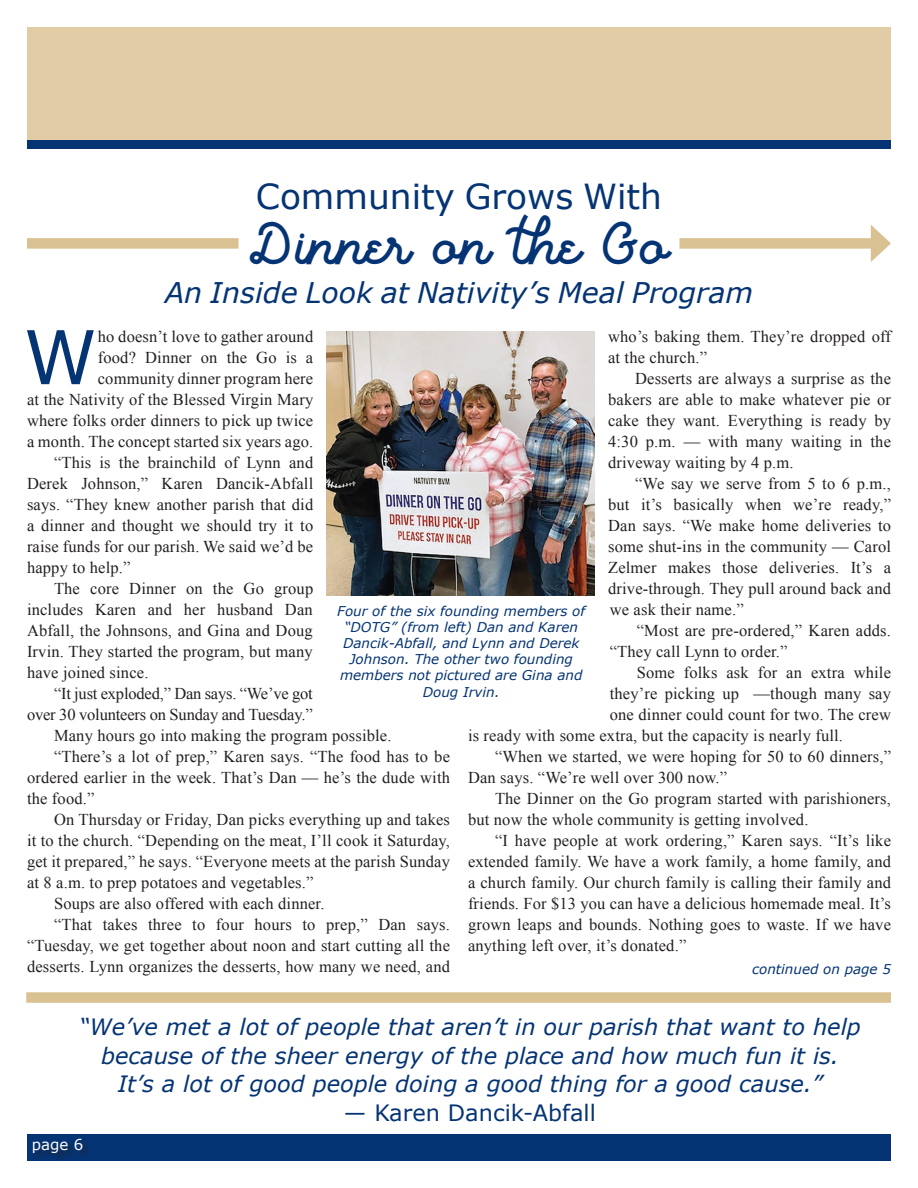
<style>
.page{position:relative;width:918px;height:1188px;background:#fff}
.page>*{position:absolute;margin:0;border:0;box-sizing:border-box;transform-origin:0 0}
.Single_Drop{font:74.25px "Verdana";color:#053474}
.t1{font:45px "Vanillate";color:#053474}
.t2{font:34.5px "Verdana";color:#053474}
.Subtitle{font:italic 28.5px "Verdana";color:#053474}
.Pull_Quote{font:italic 22.5px/28.5px "Verdana";color:#053474;text-align:center}
.Pull_Quote-2{font:22.5px "Verdana";color:#053474}
.Body{font:16.5px/21px "Times New Roman";letter-spacing:.01em;color:#231f20;text-align:justify}
.Single_Drop-2{font:16.5px/21px "Times New Roman";letter-spacing:.01em;color:#231f20;text-align:right}
.Body-2{font:16.5px/21px "Times New Roman";letter-spacing:-.01em;color:#231f20;text-align:right}
.t3{font:15px "Verdana";color:#fff}
.t4{font:italic 13.5px/16.2px "Verdana";color:#053474;text-align:center}
</style>
<div class="page">
<div style="left:27px;top:1134px;width:864px;height:27px;background:#053474"></div>
<div style="left:34px;top:1139px;width:57px;height:23px;background:#231f20;opacity:.65"></div>
<div style="left:27px;top:27px;width:864px;height:114px;background:#e1cca5"></div>
<div style="left:27px;top:140px;width:864px;height:8px;background:#053474"></div>
<div style="left:27px;top:238px;width:211px;height:11px;background:#dac192"></div>
<div style="left:680px;top:238px;width:199px;height:11px;background:#dac192"></div>
<svg style="left:871px;top:225px;width:20px;height:37px"></svg>
<div style="left:26px;top:992px;width:865px;height:11px;background:#dac192"></div>
<img style="left:327px;top:331px;width:267px;height:265px">
<p class="t2" style="left:256px;top:174px;width:408px">Community Grows With</p>
<p class="t1" style="left:250px;top:222px;width:420px">Dinner on the Go</p>
<p class="Subtitle" style="left:165px;top:275px;width:590px">An Inside Look at Nativity’s Meal Program</p>
<p class="Single_Drop" style="left:24px;top:310px;width:75px">W</p>
<p class="Single_Drop-2" style="left:27px;top:326px;width:288px">ho doesn’t love to gather around<br>food? Dinner on the Go is a community dinner program here<br>at the Nativity of the Blessed Virgin Mary where folks order dinners to pick up twice a month. The concept started six years ago.</p>
<p class="Body" style="left:27px;top:452px;width:288px;text-indent:27px">“This is the brainchild of Lynn and Derek Johnson,” Karen Dancik-Abfall says. “They knew another parish that did a dinner and thought we should try it to raise funds for our parish. We said we’d be happy to help.”</p>
<p class="Body" style="left:27px;top:578px;width:288px;text-indent:27px">The core Dinner on the Go group includes Karen and her husband Dan Abfall, the Johnsons, and Gina and Doug Irvin. They started the program, but many have joined since.</p>
<p class="Body-2" style="left:27px;top:683px;width:287px">“It just exploded,” Dan says. “We’ve got over 30 volunteers on Sunday and Tuesday.”</p>
<p class="Body" style="left:54px;top:725px;width:339px">Many hours go into making the program possible.</p>
<p class="Body" style="left:27px;top:746px;width:425px;text-indent:27px">“There’s a lot of prep,” Karen says. “The food has to be ordered earlier in the week. That’s Dan — he’s the dude with the food.”</p>
<p class="Body" style="left:27px;top:809px;width:425px;text-indent:27px">On Thursday or Friday, Dan picks everything up and takes it to the church. “Depending on the meat, I’ll cook it Saturday, get it prepared,” he says. “Everyone meets at the parish Sunday at 8 a.m. to prep potatoes and vegetables.”</p>
<p class="Body" style="left:54px;top:893px;width:272px">Soups are also offered with each dinner.</p>
<p class="Body" style="left:27px;top:914px;width:425px;text-indent:27px">“That takes three to four hours to prep,” Dan says. “Tuesday, we get together about noon and start cutting all the desserts. Lynn organizes the desserts, how many we need, and</p>
<p class="Body" style="left:608px;top:326px;width:284px">who’s baking them. They’re dropped off at the church.”</p>
<p class="Body" style="left:608px;top:368px;width:284px;text-indent:27px">Desserts are always a surprise as the bakers are able to make whatever pie or cake they want. Everything is ready by 4:30 p.m. — with many waiting in the driveway waiting by 4 p.m.</p>
<p class="Body" style="left:608px;top:473px;width:284px;text-indent:27px">“We say we serve from 5 to 6 p.m., but it’s basically when we’re ready,” Dan says. “We make home deliveries to some shut-ins in the community — Carol Zelmer makes those deliveries. It’s a drive-through. They pull around back and we ask their name.”</p>
<p class="Body" style="left:610px;top:620px;width:283px;text-indent:27px">“Most are pre-ordered,” Karen adds. “They call Lynn to order.”</p>
<p class="Body" style="left:637px;top:662px;width:256px">Some folks ask for an extra while</p>
<p class="Body" style="left:610px;top:683px;width:283px">they’re picking up —though many say</p>
<p class="Body" style="left:610px;top:704px;width:283px">one dinner could count for two. The crew</p>
<p class="Body" style="left:468px;top:725px;width:377px">is ready with some extra, but the capacity is nearly full.</p>
<p class="Body" style="left:468px;top:746px;width:425px;text-indent:27px">“When we started, we were hoping for 50 to 60 dinners,”<br>Dan says. “We’re well over 300 now.”</p>
<p class="Body" style="left:468px;top:788px;width:425px;text-indent:27px">The Dinner on the Go program started with parishioners, but now the whole community is getting involved.</p>
<p class="Body" style="left:468px;top:830px;width:425px;text-indent:27px">“I have people at work ordering,” Karen says. “It’s like extended family. We have a work family, a home family, and a church family. Our church family is calling their family and friends. For $13 you can have a delicious homemade meal. It’s grown leaps and bounds. Nothing goes to waste. If we have anything left over, it’s donated.”</p>
<p class="t4" style="left:337px;top:603px;width:249px">Four of the six founding members of “DOTG” (from left) Dan and Karen<br>Dancik-Abfall, and Lynn and Derek<br>Johnson. The other two founding members not pictured are Gina and<br>Doug Irvin.</p>
<p class="t4" style="left:752px;top:961px;width:140px">continued on page 5</p>
<p class="Pull_Quote" style="left:79px;top:1013px;width:783px">“We’ve met a lot of people that aren’t in our parish that want to help because of the sheer energy of the place and how much fun it is.</p>
<p class="Pull_Quote" style="left:118px;top:1070px;width:706px">It’s a lot of good people doing a good thing for a good cause.”</p>
<p class="Pull_Quote-2" style="left:344px;top:1098px;width:254px">— Karen Dancik-Abfall</p>
<p class="t3" style="left:32px;top:1135px;width:53px">page 6</p>
</div>
